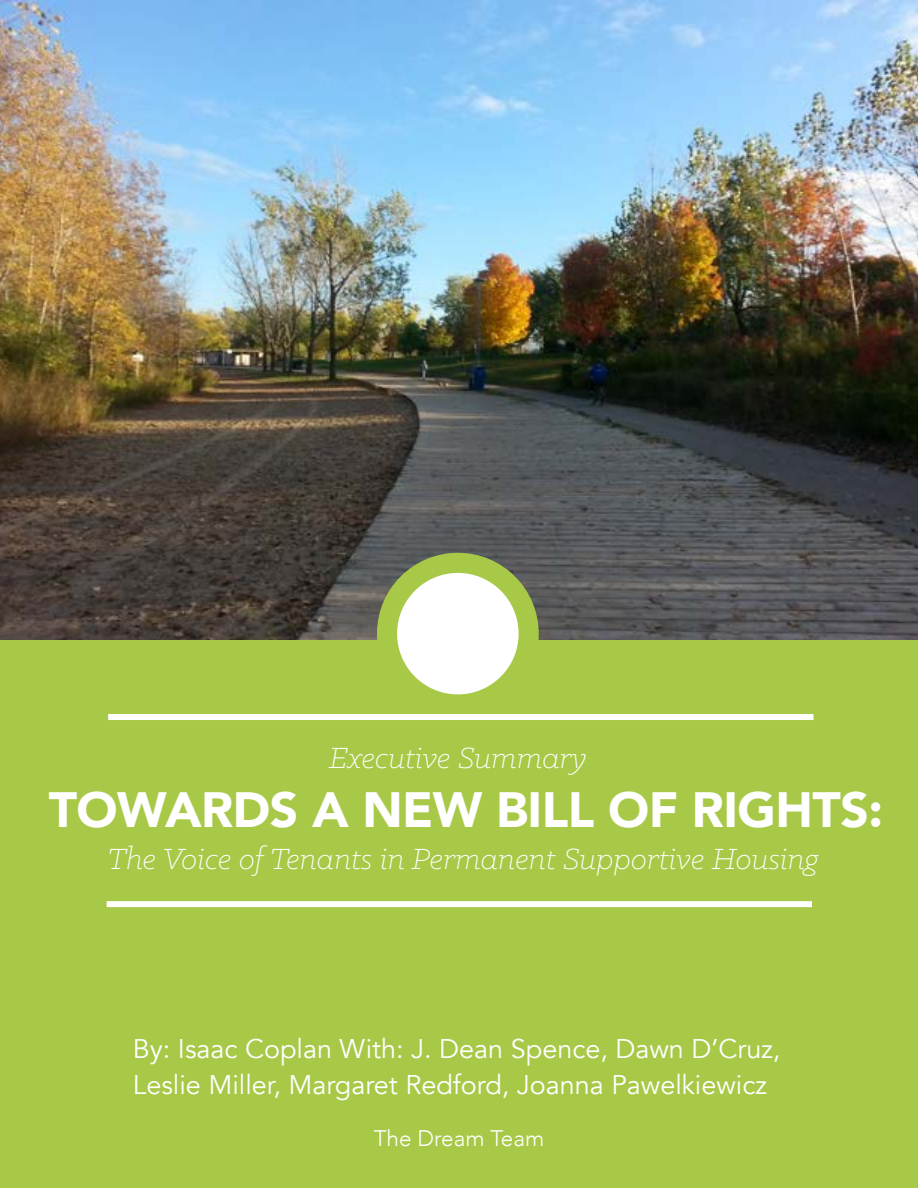
<style>
.page{position:relative;width:918px;height:1188px;background:#fff}
.page>*{position:absolute;margin:0;border:0;box-sizing:border-box;transform-origin:0 0}
.t1{font:900 49.5px "Avenir";letter-spacing:-.01em;color:#fff}
.t2{font:italic 300 33px "Klinic Slab";color:#fff}
.t3{font:27px/36px "Avenir";color:#fff}
.t4{font:300 22.5px "Avenir";color:#fff}
</style>
<div class="page">
<img style="left:0;top:0;width:918px;height:641px">
<div style="left:0;top:641px;width:918px;height:547px;background:#a8c947"></div>
<div style="left:377px;top:553px;width:162px;height:162px;background:#a8c947;border-radius:50%"></div>
<div style="left:397px;top:573px;width:122px;height:121px;background:#fff;border-radius:50%"></div>
<div style="left:107px;top:901px;width:705px;height:6px;background:#fff"></div>
<div style="left:108px;top:714px;width:706px;height:6px;background:#fff"></div>
<p class="t2" style="left:329px;top:738px;width:259px">Executive Summary</p>
<h1 class="t1" style="left:49px;top:767px;width:836px">TOWARDS A NEW BILL OF RIGHTS:</h1>
<p class="t2" style="left:108px;top:839px;width:712px">The Voice of Tenants in Permanent Supportive Housing</p>
<p class="t3" style="left:133px;top:1031px;width:649px">By: Isaac Coplan With: J. Dean Spence, Dawn D’Cruz,<br>Leslie Miller, Margaret Redford, Joanna Pawelkiewicz</p>
<p class="t4" style="left:374px;top:1125px;width:172px">The Dream Team</p>
</div>
